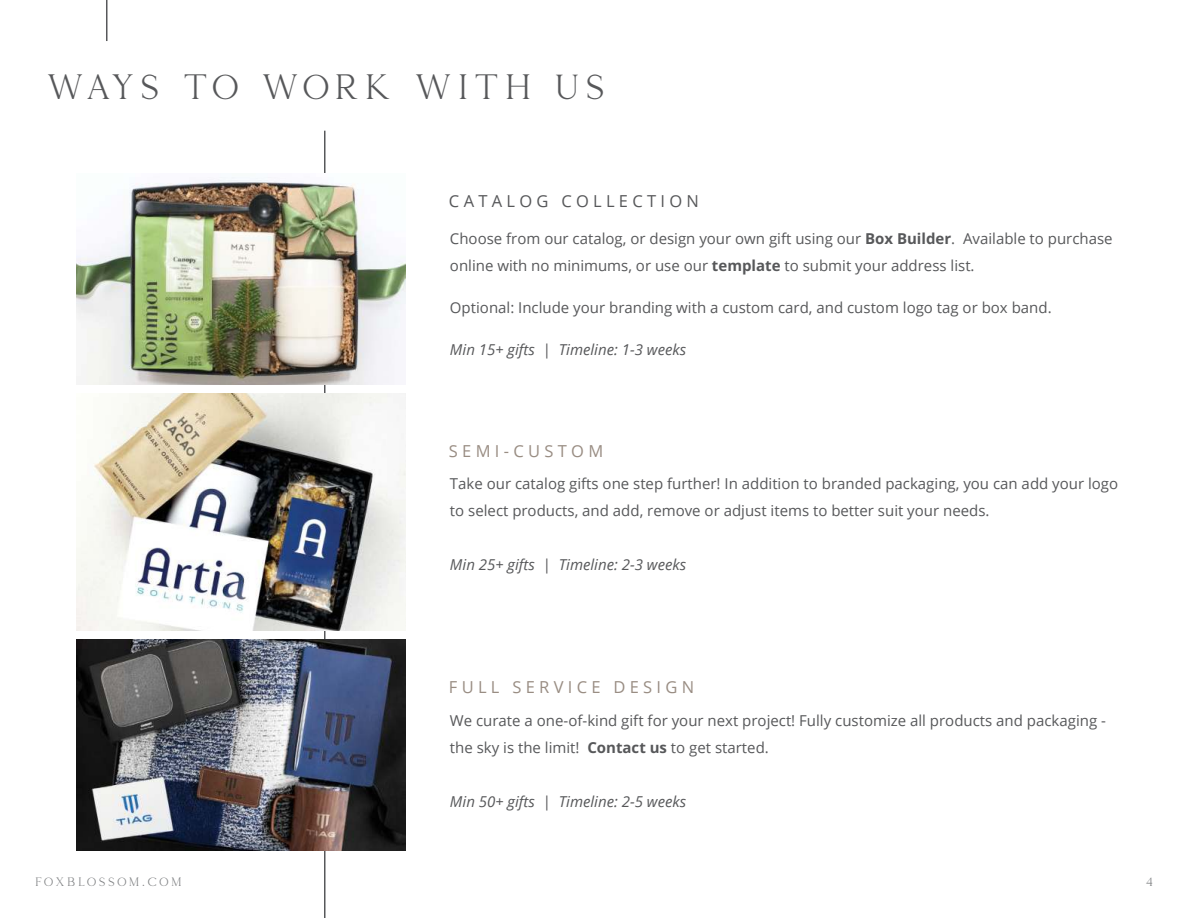
<style>
.page{position:relative;width:1188px;height:918px;background:#fff}
.page>*{position:absolute;margin:0;border:0;box-sizing:border-box;transform-origin:0 0}
.t1{font:34.5px "Montage Serif Font";letter-spacing:.1em;color:#57585a}
.t2{font:16.5px "Open Sans";letter-spacing:.26em;color:#998d83}
.t3{font:16.5px "Open Sans";letter-spacing:.26em;color:#57585a}
.t4{font:15px/27px "Open Sans";color:#57585a}
.t5{font:italic 15px "Open Sans";color:#57585a}
.t6{font:12px "Montage Serif Font";letter-spacing:.15em;color:#808284}
.s1{font-weight:700}
.s2{font-style:normal}
</style>
<div class="page">
<hr style="left:324px;top:131px;width:2px;height:787px;background:#57585a">
<hr style="left:106px;top:0;width:1px;height:41px;background:#57585a">
<img style="left:77px;top:173px;width:328px;height:212px">
<img style="left:77px;top:393px;width:328px;height:238px">
<img style="left:77px;top:639px;width:328px;height:212px">
<h1 class="t1" style="left:45px;top:67px;width:563px">WAYS TO WORK WITH US</h1>
<p class="t3" style="left:449px;top:194px;width:252px">CATALOG COLLECTION</p>
<p class="t4" style="left:450px;top:225px;width:664px">Choose from our catalog, or design your own gift using our <span class="s1">Box Builder</span>. Available to purchase online with no minimums, or use our <span class="s1">template</span> to submit your address list.</p>
<p class="t4" style="left:450px;top:294px;width:603px">Optional: Include your branding with a custom card, and custom logo tag or box band.</p>
<p class="t5" style="left:450px;top:343px;width:238px">Min 15+ gifts <span class="s2">|</span> Timeline: 1-3 weeks</p>
<p class="t2" style="left:449px;top:444px;width:156px">SEMI-CUSTOM</p>
<p class="t4" style="left:450px;top:470px;width:670px">Take our catalog gifts one step further! In addition to branded packaging, you can add your logo to select products, and add, remove or adjust items to better suit your needs.</p>
<p class="t5" style="left:450px;top:559px;width:238px">Min 25+ gifts <span class="s2">|</span> Timeline: 2-3 weeks</p>
<p class="t2" style="left:449px;top:681px;width:247px">FULL SERVICE DESIGN</p>
<p class="t4" style="left:450px;top:707px;width:657px">We curate a one-of-kind gift for your next project! Fully customize all products and packaging - the sky is the limit! <span class="s1">Contact us</span> to get started.</p>
<p class="t5" style="left:450px;top:795px;width:238px">Min 50+ gifts <span class="s2">|</span> Timeline: 2-5 weeks</p>
<p class="t6" style="left:35px;top:875px;width:149px">FOXBLOSSOM.COM</p>
<p class="t6" style="left:1145px;top:875px;width:10px">4</p>
</div>
